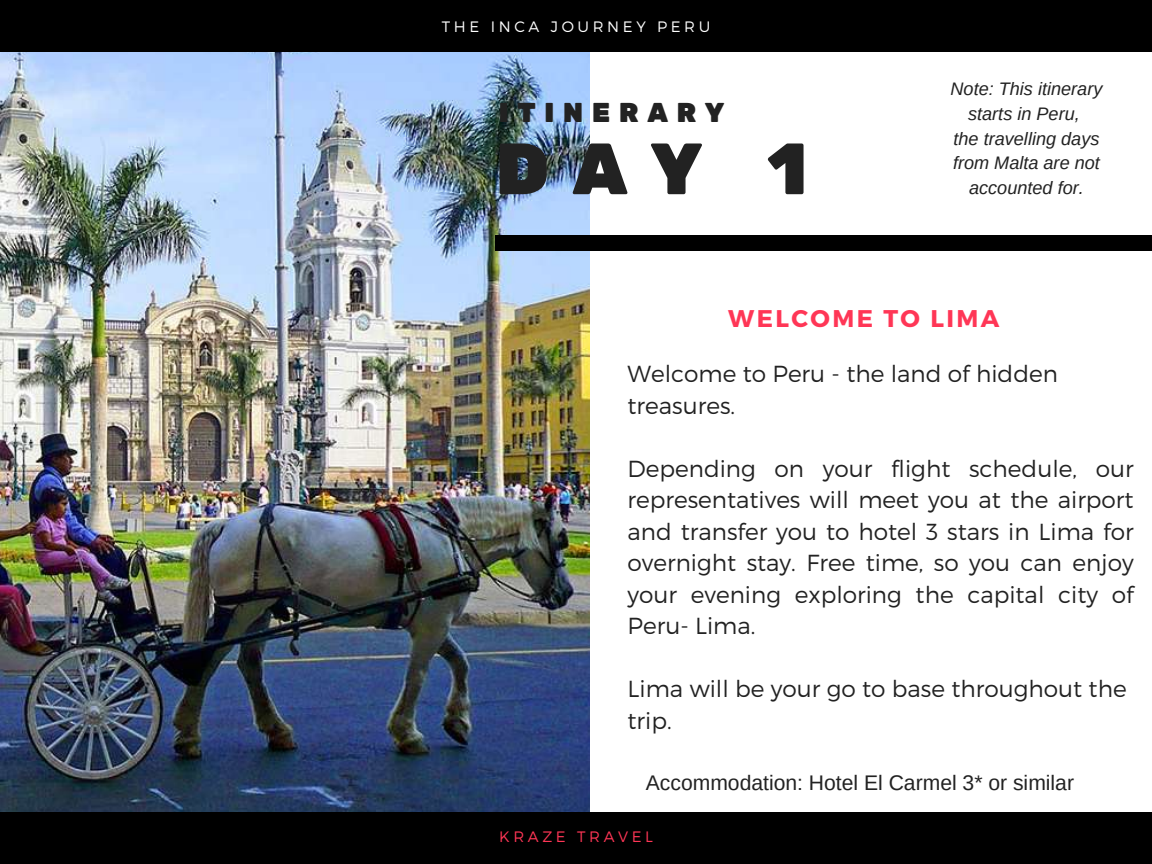
<style>
.page{position:relative;width:1152px;height:864px;background:#fff}
.page>*{position:absolute;margin:0;border:0;box-sizing:border-box;transform-origin:0 0}
.t1{font:72.45px "Rubik One";color:#222}
.t2{font:27.15px "Rubik One";letter-spacing:.3em;color:#222}
.t3{font:700 24.15px "Montserrat";letter-spacing:.1em;color:#ff3656}
.t4{font:300 23.25px/31.5px "Montserrat";color:#222}
.t5{font:21.15px "Arimo";color:#222}
.t6{font:italic 18.15px/24.8px "Arimo";color:#222;text-align:center}
.t7{font:300 15.15px "Montserrat";letter-spacing:.24em;color:#fff}
.t8{font:300 15.15px "Montserrat";letter-spacing:.24em;color:#ff3656}
</style>
<div class="page">
<img style="left:0;top:52px;width:590px;height:761px">
<div style="left:495px;top:235px;width:657px;height:16px;background:#000"></div>
<div style="left:0;top:0;width:1152px;height:52px;background:#000"></div>
<div style="left:0;top:813px;width:1152px;height:51px;background:#000"></div>
<p class="t7" style="left:442px;top:16px;width:270px">THE INCA JOURNEY PERU</p>
<p class="t2" style="left:498px;top:97px;width:228px">ITINERARY</p>
<h1 class="t1" style="left:495px;top:127px;width:315px">DAY 1</h1>
<p class="t6" style="left:951px;top:76px;width:153px">Note: This itinerary starts in Peru,<br>the travelling days from Malta are not accounted for.</p>
<p class="t3" style="left:728px;top:303px;width:273px">WELCOME TO LIMA</p>
<p class="t4" style="left:628px;top:357px;width:432px">Welcome to Peru - the land of hidden treasures.</p>
<p class="t4" style="left:628px;top:452px;width:508px;text-align:justify">Depending on your flight schedule, our representatives will meet you at the airport and transfer you to hotel 3 stars in Lima for overnight stay. Free time, so you can enjoy your evening exploring the capital city of Peru- Lima.</p>
<p class="t4" style="left:628px;top:672px;width:501px">Lima will be your go to base throughout the trip.</p>
<p class="t5" style="left:646px;top:771px;width:430px">Accommodation: Hotel El Carmel 3* or similar</p>
<p class="t8" style="left:499px;top:827px;width:155px">KRAZE TRAVEL</p>
</div>
